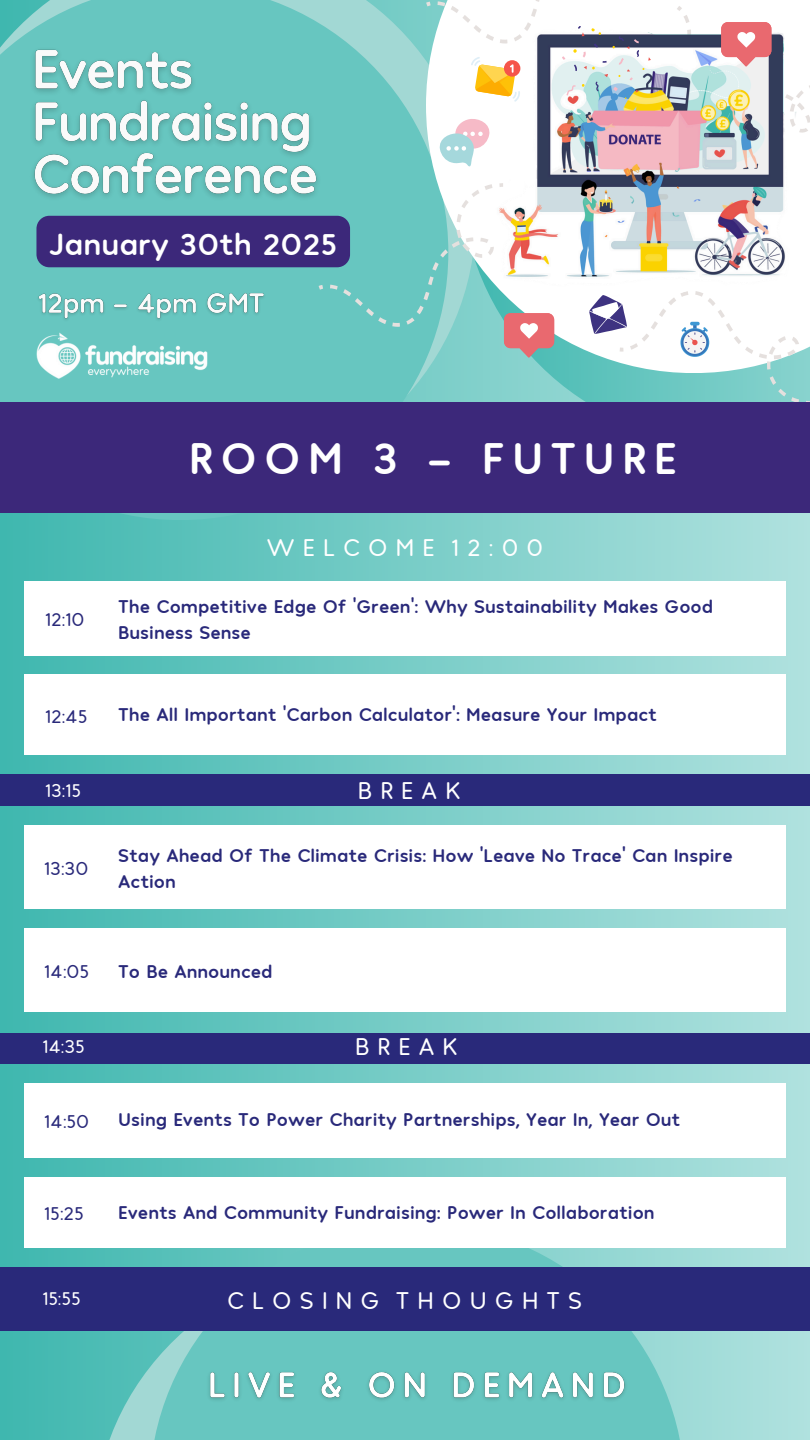
<style>
.page{position:relative;width:810px;height:1440px;background:#fff}
.page>*{position:absolute;margin:0;border:0;box-sizing:border-box;transform-origin:0 0}
.t1{font:700 46px "Hank Rnd";letter-spacing:.16em;color:#fff}
.t2{font:700 31.9px "Hank Rnd";color:#fff}
.t3{font:24.6px "Hank Rnd";letter-spacing:.335em;color:#fff}
.t4{font:700 19.1px/26.2px "Hank Rnd";color:#29297a}
.t5{font:19.1px "Hank Rnd";color:#29297a}
.t6{font:19px "Hank Rnd";color:#fff}
</style>
<div class="page">
<div style="left:0;top:0;width:810px;height:1440px;background:linear-gradient(to right,#41b8b0,#b0e0de)"></div>
<svg style="left:94px;top:1260px;width:55px;height:180px;fill:#50bdb6"></svg>
<svg style="left:149px;top:1248px;width:536px;height:192px;fill:#67c6c0"></svg>
<div style="left:0;top:1268px;width:810px;height:63px;background:#29297a"></div>
<svg style="left:461px;top:373px;width:128px;height:29px;fill:#85d1cc"></svg>
<svg style="left:0;top:0;width:448px;height:520px;fill:#67c6c0"></svg>
<div style="left:20px;top:273px;width:25px;height:21px;background:#67c6c0"></div>
<img style="left:5px;top:324px;width:234px;height:72px">
<svg style="left:426px;top:0;width:163px;height:373px"></svg>
<img style="left:25px;top:31px;width:303px;height:176px">
<img style="left:432px;top:0;width:378px;height:321px">
<svg style="left:330px;top:183px;width:224px;height:174px"></svg>
<svg style="left:319px;top:285px;width:4px;height:5px"></svg>
<svg style="left:426px;top:2px;width:5px;height:4px"></svg>
<svg style="left:438px;top:0;width:372px;height:175px"></svg>
<img style="left:34px;top:283px;width:237px;height:42px">
<svg style="left:589px;top:267px;width:221px;height:135px"></svg>
<div style="left:0;top:402px;width:810px;height:110px;background:#3c287a"></div>
<img style="left:202px;top:1360px;width:431px;height:47px">
<div style="left:0;top:774px;width:810px;height:32px;background:#29297a"></div>
<div style="left:0;top:1033px;width:810px;height:30px;background:#29297a"></div>
<div style="left:24px;top:581px;width:762px;height:74px;background:#fff"></div>
<div style="left:24px;top:675px;width:762px;height:80px;background:#fff"></div>
<div style="left:24px;top:825px;width:762px;height:84px;background:#fff"></div>
<div style="left:24px;top:928px;width:762px;height:84px;background:#fff"></div>
<div style="left:24px;top:1083px;width:762px;height:75px;background:#fff"></div>
<div style="left:24px;top:1177px;width:762px;height:71px;background:#fff"></div>
<div style="left:36px;top:216px;width:314px;height:51px;background:#3c287a;border-radius:13px"></div>
<p class="t2" style="left:49px;top:222px;width:290px">January 30th 2025</p>
<p class="t1" style="left:189px;top:428px;width:489px">ROOM 3 - FUTURE</p>
<p class="t5" style="left:45px;top:607px;width:41px">12:10</p>
<p class="t3" style="left:267px;top:532px;width:278px">WELCOME 12:00</p>
<p class="t4" style="left:118px;top:592px;width:596px">The Competitive Edge Of 'Green': Why Sustainability Makes Good<br>Business Sense</p>
<p class="t5" style="left:45px;top:703px;width:44px">12:45</p>
<h4 class="t4" style="left:118px;top:700px;width:540px">The All Important 'Carbon Calculator': Measure Your Impact</h4>
<p class="t6" style="left:45px;top:778px;width:38px">13:15</p>
<p class="t3" style="left:358px;top:774px;width:104px">BREAK</p>
<h2 class="t5" style="left:44px;top:856px;width:46px">13:30</h2>
<h5 class="t4" style="left:118px;top:841px;width:616px">Stay Ahead Of The Climate Crisis: How 'Leave No Trace' Can Inspire<br>Action</h5>
<p class="t5" style="left:44px;top:959px;width:47px">14:05</p>
<h6 class="t4" style="left:118px;top:957px;width:156px">To Be Announced</h6>
<p class="t6" style="left:42px;top:1034px;width:44px">14:35</p>
<p class="t3" style="left:355px;top:1030px;width:104px">BREAK</p>
<p class="t5" style="left:44px;top:1109px;width:47px">14:50</p>
<h6 class="t5" style="left:44px;top:1201px;width:41px">15:25</h6>
<h5 class="t4" style="left:118px;top:1105px;width:564px">Using Events To Power Charity Partnerships, Year In, Year Out</h5>
<p class="t4" style="left:118px;top:1198px;width:538px">Events And Community Fundraising: Power In Collaboration</p>
<p class="t6" style="left:42px;top:1286px;width:40px">15:55</p>
<p class="t3" style="left:227px;top:1284px;width:357px">CLOSING THOUGHTS</p>
</div>
